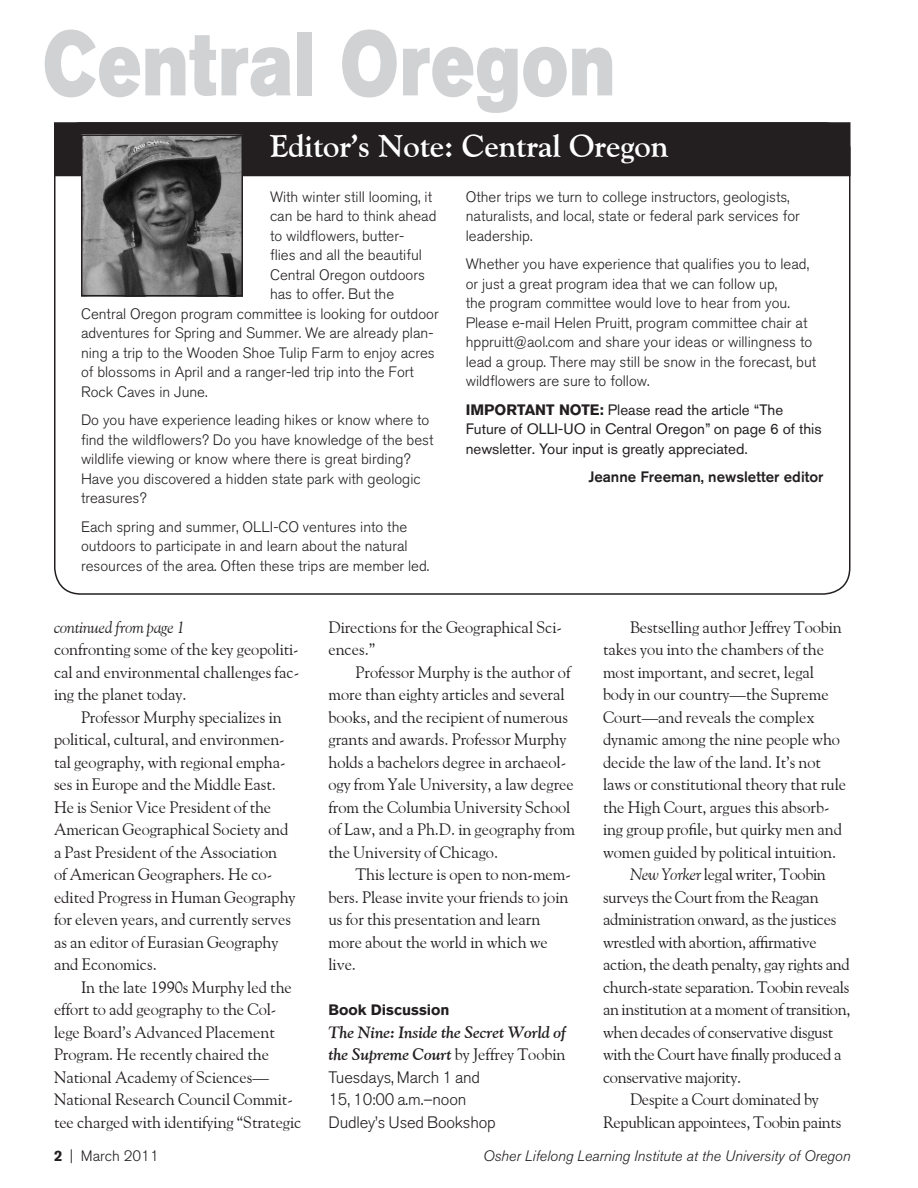
<style>
.page{position:relative;width:918px;height:1188px;background:#fff}
.page>*{position:absolute;margin:0;border:0;box-sizing:border-box;transform-origin:0 0}
.t1{font:90px "Akzidenz Grotesk BQ Super";letter-spacing:.015em;color:#d1d2d4;scale:.8 1}
.Heading{font:700 31.5px "Goudy Old Style BT";letter-spacing:-.005em;color:#fff}
.Body_Text{font:16.5px/22.5px "Goudy Old Style BT";letter-spacing:-.005em;color:#231f20}
.Body_Text_-_1st_Para{font:300 16.5px/22.5px "Akzidenz Grotesk BQ";letter-spacing:-.01em;color:#231f20}
.t2{font:italic 16.5px "Goudy Old Style BT";letter-spacing:-.01em;color:#231f20}
.Body_Text-2{font:300 15px/19.5px "Akzidenz Grotesk BQ";color:#231f20}
.Body_Text-3{font:15px/19.5px "Akzidenz Grotesk BQ";color:#231f20}
.t3{font:italic 300 15px "Akzidenz Grotesk BQ";color:#231f20}
.Editor_Name{font:500 15px "Akzidenz Grotesk BQ";color:#231f20}
.Sub_Head{font:700 15px "Akzidenz Grotesk BQ";color:#231f20}
.s1{font-weight:700}
.s2{font-family:"Goudy Old Style BT";font-weight:700;font-style:italic}
.s3{font-family:"Goudy Old Style BT";font-weight:400}
.s4{font-style:italic}
</style>
<div class="page">
<div style="left:55px;top:123px;width:795px;height:53px;background:#231f20"></div>
<img style="left:84px;top:137px;width:156px;height:156px">
<div style="left:81px;top:134px;width:162px;height:162px;border:2px solid #231f20"></div>
<h1 class="t1" style="left:43px;top:12px;width:718px">Central Oregon</h1>
<h2 class="Heading" style="left:270px;top:127px;width:400px">Editor’s Note: Central Oregon</h2>
<p class="Body_Text-2" style="left:270px;top:187px;width:164px">With winter still looming, it</p>
<p class="Body_Text-2" style="left:270px;top:207px;width:168px">can be hard to think ahead</p>
<p class="Body_Text-2" style="left:270px;top:226px;width:136px">to wildflowers, butter-</p>
<p class="Body_Text-2" style="left:270px;top:246px;width:154px">flies and all the beautiful</p>
<p class="Body_Text-2" style="left:270px;top:265px;width:156px">Central Oregon outdoors</p>
<p class="Body_Text-2" style="left:270px;top:285px;width:126px">has to offer. But the</p>
<p class="Body_Text-2" style="left:81px;top:304px;width:359px">Central Oregon program committee is looking for outdoor</p>
<p class="Body_Text-2" style="left:81px;top:324px;width:354px">adventures for Spring and Summer. We are already plan-</p>
<p class="Body_Text-2" style="left:81px;top:343px;width:355px">ning a trip to the Wooden Shoe Tulip Farm to enjoy acres</p>
<p class="Body_Text-2" style="left:81px;top:363px;width:334px">of blossoms in April and a ranger-led trip into the Fort</p>
<p class="Body_Text-2" style="left:81px;top:382px;width:127px">Rock Caves in June.</p>
<p class="Body_Text-2" style="left:81px;top:411px;width:354px">Do you have experience leading hikes or know where to find the wildflowers? Do you have knowledge of the best wildlife viewing or know where there is great birding?<br>Have you discovered a hidden state park with geologic treasures?</p>
<p class="Body_Text-2" style="left:81px;top:517px;width:349px">Each spring and summer, OLLI-CO ventures into the outdoors to participate in and learn about the natural resources of the area. Often these trips are member led.</p>
<p class="Body_Text-2" style="left:466px;top:187px;width:336px">Other trips we turn to college instructors, geologists, naturalists, and local, state or federal park services for leadership.</p>
<p class="Body_Text-2" style="left:466px;top:255px;width:352px">Whether you have experience that qualifies you to lead, or just a great program idea that we can follow up,<br>the program committee would love to hear from you.<br>Please e-mail Helen Pruitt, program committee chair at hppruitt@aol.com and share your ideas or willingness to lead a group. There may still be snow in the forecast, but wildflowers are sure to follow.</p>
<p class="Body_Text-3" style="left:466px;top:400px;width:357px"><span class="s1">IMPORTANT NOTE:</span> Please read the article “The<br>Future of OLLI-UO in Central Oregon” on page 6 of this newsletter. Your input is greatly appreciated.</p>
<p class="Editor_Name" style="left:588px;top:468px;width:237px">Jeanne Freeman, newsletter editor</p>
<p class="t2" style="left:54px;top:617px;width:132px">continued from page 1</p>
<p class="Body_Text" style="left:54px;top:638px;width:247px;text-align:justify">confronting some of the key geopoliti&shy;cal and environmental challenges fac&shy;ing the planet today.</p>
<p class="Body_Text" style="left:54px;top:705px;width:243px;text-indent:27px">Professor Murphy specializes in political, cultural, and environmen&shy;tal geography, with regional empha&shy;ses in Europe and the Middle East.<br>He is Senior Vice President of the American Geographical Society and a Past President of the Association<br>of American Geographers. He co&shy;edited Progress in Human Geography for eleven years, and currently serves as an editor of Eurasian Geography and Economics.</p>
<p class="Body_Text" style="left:54px;top:975px;width:249px;text-indent:27px">In the late 1990s Murphy led the effort to add geography to the Col&shy;lege Board’s Advanced Placement Program. He recently chaired the National Academy of Sciences— National Research Council Commit&shy;tee charged with identifying “Strategic</p>
<p class="Body_Text" style="left:328px;top:615px;width:235px">Directions for the Geographical Sci&shy;ences.”</p>
<p class="Body_Text" style="left:328px;top:660px;width:248px;text-indent:27px">Professor Murphy is the author of more than eighty articles and several books, and the recipient of numerous grants and awards. Professor Murphy holds a bachelors degree in archaeol&shy;ogy from Yale University, a law degree from the Columbia University School of Law, and a Ph.D. in geography from the University of Chicago.</p>
<p class="Body_Text" style="left:328px;top:863px;width:244px;text-indent:27px">This lecture is open to non-mem&shy;bers. Please invite your friends to join us for this presentation and learn more about the world in which we live.</p>
<h2 class="Sub_Head" style="left:328px;top:1001px;width:123px">Book Discussion</h2>
<p class="Body_Text_-_1st_Para" style="left:328px;top:1021px;width:239px"><span class="s2">The Nine: Inside the Secret World of the Supreme Court</span> <span class="s3">by Jeffrey Toobin<br></span>Tuesdays, March 1 and<br>15, 10:00 a.m.–noon<br>Dudley’s Used Bookshop</p>
<p class="Body_Text" style="left:603px;top:615px;width:245px;text-indent:27px">Bestselling author Jeffrey Toobin takes you into the chambers of the most important, and secret, legal body in our country—the Supreme Court—and reveals the complex dynamic among the nine people who decide the law of the land. It’s not laws or constitutional theory that rule the High Court, argues this absorb&shy;ing group profile, but quirky men and women guided by political intuition.</p>
<p class="Body_Text" style="left:603px;top:863px;width:249px;text-indent:27px"><span class="s4">New Yorker</span> legal writer, Toobin surveys the Court from the Reagan administration onward, as the justices wrestled with abortion, affirmative action, the death penalty, gay rights and church-state separation. Toobin reveals an institution at a moment of transition, when decades of conservative disgust with the Court have finally produced a conservative majority.</p>
<p class="Body_Text" style="left:603px;top:1088px;width:240px;text-align:center">Despite a Court dominated by<br>Republican appointees, Toobin paints</p>
<p class="Body_Text-2" style="left:54px;top:1146px;width:106px"><span class="s1">2</span> | March 2011</p>
<p class="t3" style="left:483px;top:1147px;width:369px">Osher Lifelong Learning Institute at the University of Oregon</p>
</div>
